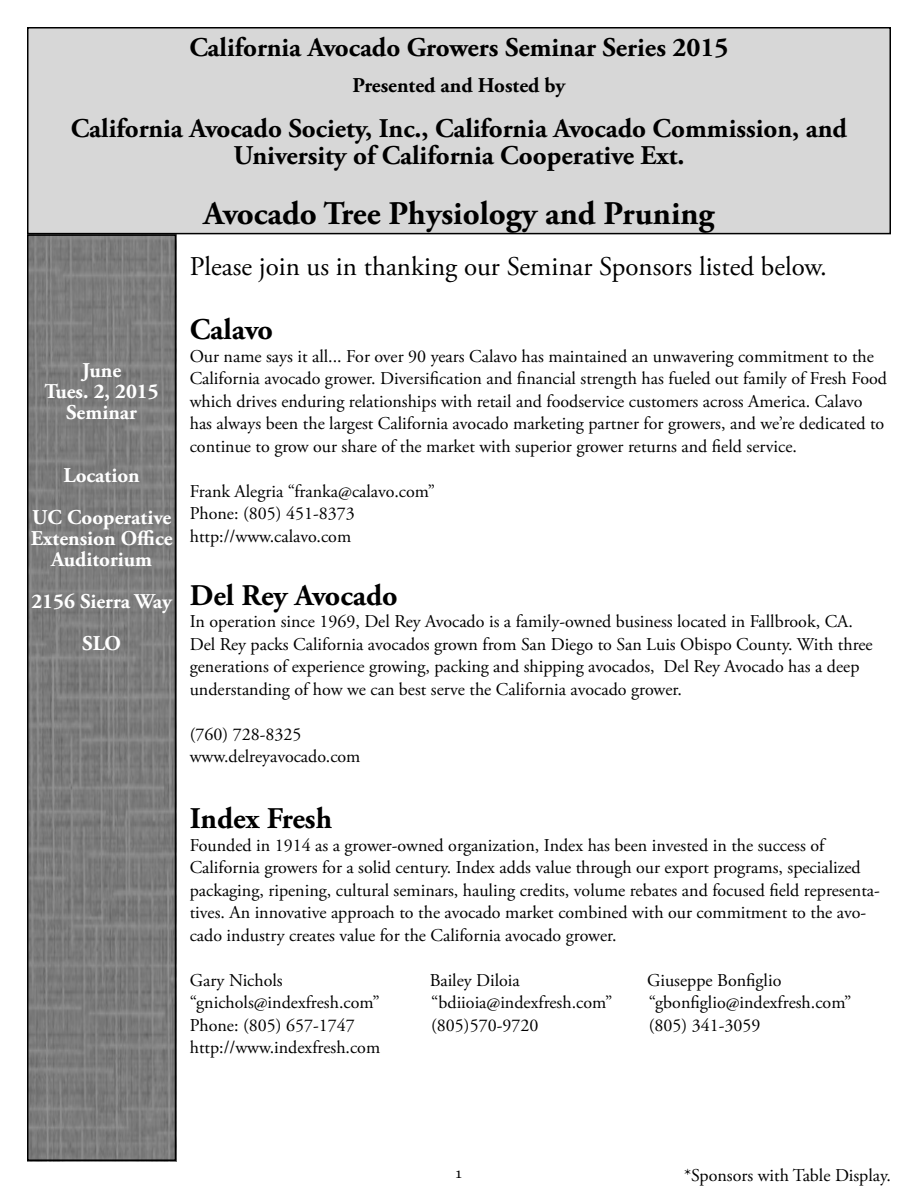
<style>
.page{position:relative;width:918px;height:1188px;background:#fff}
.page>*{position:absolute;margin:0;border:0;box-sizing:border-box;transform-origin:0 0}
.t1{font:700 33px "Adobe Garamond Pro";color:#000}
.t2{font:700 30px "Adobe Garamond Pro";color:#000}
.t3{font:700 27px/27px "Adobe Garamond Pro";color:#000;text-align:center}
.t4{font:27px "Adobe Garamond Pro";color:#000}
.t5{font:700 21px/21px "Adobe Garamond Pro";color:#fff;text-align:center}
.t6{font:700 21px "Adobe Garamond Pro";color:#000}
.t7{font:18px/22.5px "Adobe Garamond Pro";color:#000}
.t8{font:16.5px "Minion Pro";color:#000}
</style>
<div class="page">
<img style="left:30px;top:237px;width:143px;height:921px">
<div style="left:27px;top:234px;width:149px;height:927px;border:2px solid #000"></div>
<div style="left:28px;top:28px;width:862px;height:206px;background:#d7d7d7"></div>
<div style="left:27px;top:27px;width:864px;height:207px;border:2px solid #000"></div>
<h3 class="t3" style="left:189px;top:35px;width:541px">California Avocado Growers Seminar Series 2015</h3>
<p class="t6" style="left:353px;top:74px;width:214px">Presented and Hosted by</p>
<h3 class="t3" style="left:71px;top:116px;width:778px">California Avocado Society, Inc., California Avocado Commission, and<br>University of California Cooperative Ext.</h3>
<h1 class="t1" style="left:204px;top:195px;width:512px">Avocado Tree Physiology and Pruning</h1>
<h3 class="t4" style="left:190px;top:250px;width:639px">Please join us in thanking our Seminar Sponsors listed below.</h3>
<h2 class="t2" style="left:190px;top:312px;width:85px">Calavo</h2>
<p class="t7" style="left:190px;top:346px;width:699px">Our name says it all... For over 90 years Calavo has maintained an unwavering commitment to the California avocado grower. Diversification and financial strength has fueled out family of Fresh Food which drives enduring relationships with retail and foodservice customers across America. Calavo has always been the largest California avocado marketing partner for growers, and we’re dedicated to continue to grow our share of the market with superior grower returns and field service.</p>
<p class="t7" style="left:190px;top:481px;width:247px">Frank Alegria “franka@calavo.com”<br>Phone: (805) 451-8373 http://www.calavo.com</p>
<h2 class="t2" style="left:190px;top:578px;width:209px">Del Rey Avocado</h2>
<p class="t7" style="left:190px;top:611px;width:684px">In operation since 1969, Del Rey Avocado is a family-owned business located in Fallbrook, CA.<br>Del Rey packs California avocados grown from San Diego to San Luis Obispo County. With three generations of experience growing, packing and shipping avocados, Del Rey Avocado has a deep understanding of how we can best serve the California avocado grower.</p>
<p class="t7" style="left:190px;top:724px;width:172px">(760) 728-8325 www.delreyavocado.com</p>
<p class="t5" style="left:44px;top:360px;width:116px">June<br>Tues. 2, 2015<br>Seminar</p>
<p class="t5" style="left:32px;top:455px;width:141px;line-height:42px">Location<br>UC Cooperative</p>
<p class="t5" style="left:31px;top:528px;width:143px">Extension Office<br>Auditorium</p>
<p class="t5" style="left:31px;top:581px;width:142px;line-height:42px">2156 Sierra Way<br>SLO</p>
<h2 class="t2" style="left:190px;top:801px;width:144px">Index Fresh</h2>
<p class="t7" style="left:190px;top:835px;width:692px">Founded in 1914 as a grower-owned organization, Index has been invested in the success of California growers for a solid century. Index adds value through our export programs, specialized packaging, ripening, cultural seminars, hauling credits, volume rebates and focused field representa&shy;tives. An innovative approach to the avocado market combined with our commitment to the avo&shy;cado industry creates value for the California avocado grower.</p>
<p class="t7" style="left:190px;top:970px;width:95px">Gary Nichols</p>
<p class="t7" style="left:430px;top:970px;width:92px">Bailey Diloia</p>
<p class="t7" style="left:647px;top:970px;width:136px">Giuseppe Bonfiglio</p>
<p class="t7" style="left:190px;top:992px;width:191px">“gnichols@indexfresh.com”</p>
<p class="t7" style="left:431px;top:992px;width:183px">“bdiioia@indexfresh.com”</p>
<p class="t7" style="left:649px;top:992px;width:204px">“gbonfiglio@indexfresh.com”</p>
<p class="t7" style="left:190px;top:1015px;width:167px">Phone: (805) 657-1747</p>
<p class="t7" style="left:431px;top:1015px;width:109px">(805)570-9720</p>
<p class="t7" style="left:649px;top:1015px;width:113px">(805) 341-3059</p>
<p class="t7" style="left:190px;top:1037px;width:192px">http://www.indexfresh.com</p>
<p class="t8" style="left:455px;top:1162px;width:10px">1</p>
<p class="t7" style="left:684px;top:1165px;width:208px">*Sponsors with Table Display.</p>
</div>
